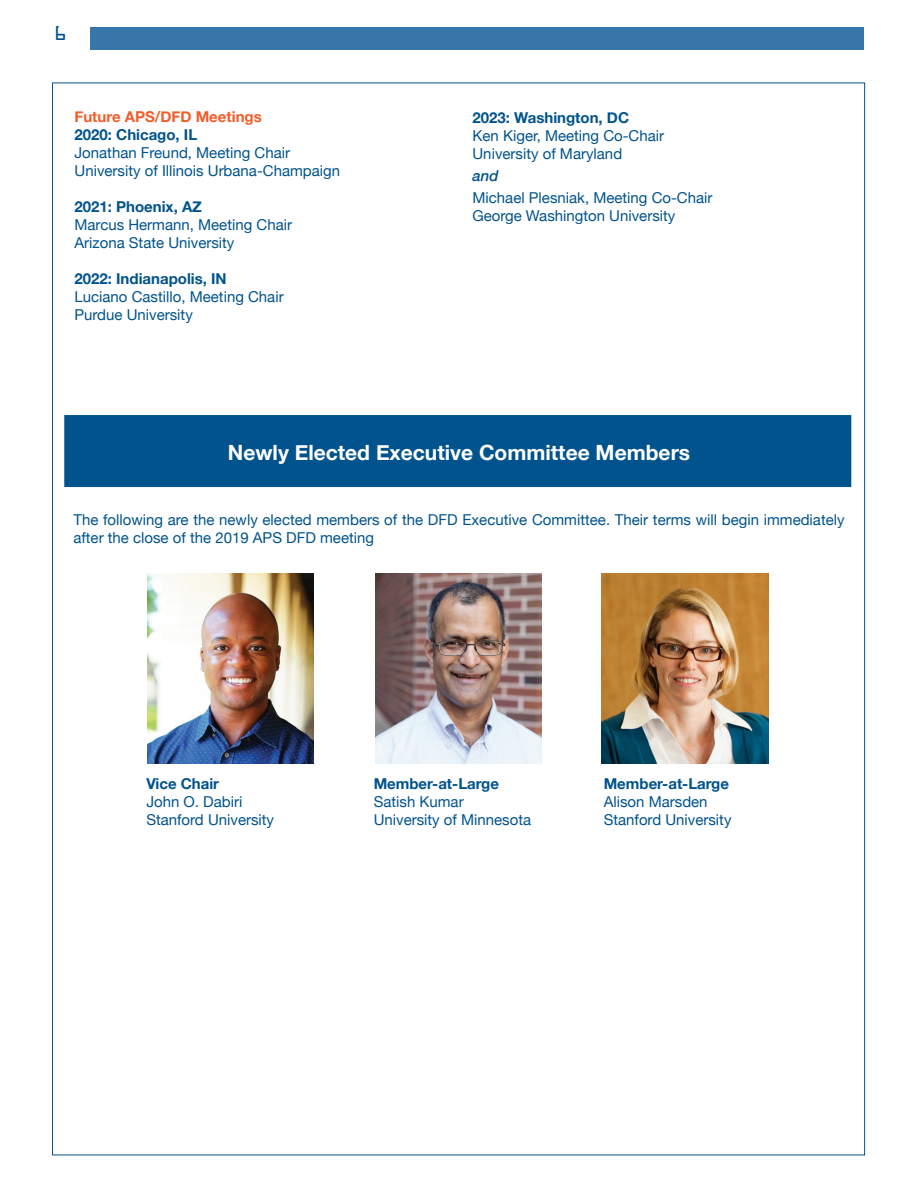
<style>
.page{position:relative;width:918px;height:1188px;background:#fff}
.page>*{position:absolute;margin:0;border:0;box-sizing:border-box;transform-origin:0 0}
.t1{font:700 21px "Helvetica Neue";color:#fff}
.t2{font:18px "OCRA Alternate";color:#00538d}
.t3{font:15px/18px "Helvetica Neue";color:#00538d}
.t4{font:700 15px "Helvetica Neue";color:#00538d}
.t5{font:700 15px "Helvetica Neue";color:#f15d2b}
.t6{font:italic 500 15px "Helvetica Neue";color:#00538d}
</style>
<div class="page">
<div style="left:52px;top:83px;width:813px;height:1072px;background:#fff;border:1px solid #00538d"></div>
<div style="left:90px;top:27px;width:774px;height:23px;background:#3875a9"></div>
<img style="left:602px;top:573px;width:166px;height:190px">
<img style="left:375px;top:573px;width:166px;height:190px">
<img style="left:147px;top:573px;width:167px;height:190px">
<div style="left:64px;top:415px;width:787px;height:72px;background:#00538d"></div>
<p class="t2" style="left:54px;top:26px;width:14px">6</p>
<p class="t5" style="left:75px;top:103px;width:189px">Future APS/DFD Meetings</p>
<p class="t4" style="left:75px;top:121px;width:124px">2020: Chicago, IL</p>
<p class="t3" style="left:75px;top:142px;width:267px">Jonathan Freund, Meeting Chair<br>University of Illinois Urbana-Champaign</p>
<p class="t4" style="left:75px;top:193px;width:129px">2021: Phoenix, AZ</p>
<p class="t3" style="left:75px;top:214px;width:219px">Marcus Hermann, Meeting Chair<br>Arizona State University</p>
<p class="t4" style="left:75px;top:265px;width:154px">2022: Indianapolis, IN</p>
<p class="t3" style="left:75px;top:286px;width:211px">Luciano Castillo, Meeting Chair<br>Purdue University</p>
<p class="t4" style="left:472px;top:104px;width:158px">2023: Washington, DC</p>
<p class="t3" style="left:472px;top:125px;width:193px">Ken Kiger, Meeting Co-Chair<br>University of Maryland</p>
<p class="t6" style="left:472px;top:163px;width:28px">and</p>
<p class="t3" style="left:472px;top:188px;width:242px">Michael Plesniak, Meeting Co-Chair<br>George Washington University</p>
<h1 class="t1" style="left:228px;top:434px;width:464px">Newly Elected Executive Committee Members</h1>
<p class="t3" style="left:73px;top:510px;width:773px">The following are the newly elected members of the DFD Executive Committee. Their terms will begin immediately after the close of the 2019 APS DFD meeting</p>
<p class="t4" style="left:146px;top:770px;width:74px">Vice Chair</p>
<p class="t3" style="left:146px;top:792px;width:129px">John O. Dabiri<br>Stanford University</p>
<p class="t4" style="left:374px;top:770px;width:127px">Member-at-Large</p>
<p class="t3" style="left:374px;top:792px;width:159px">Satish Kumar<br>University of Minnesota</p>
<p class="t4" style="left:604px;top:770px;width:127px">Member-at-Large</p>
<p class="t3" style="left:604px;top:792px;width:129px">Alison Marsden<br>Stanford University</p>
</div>
